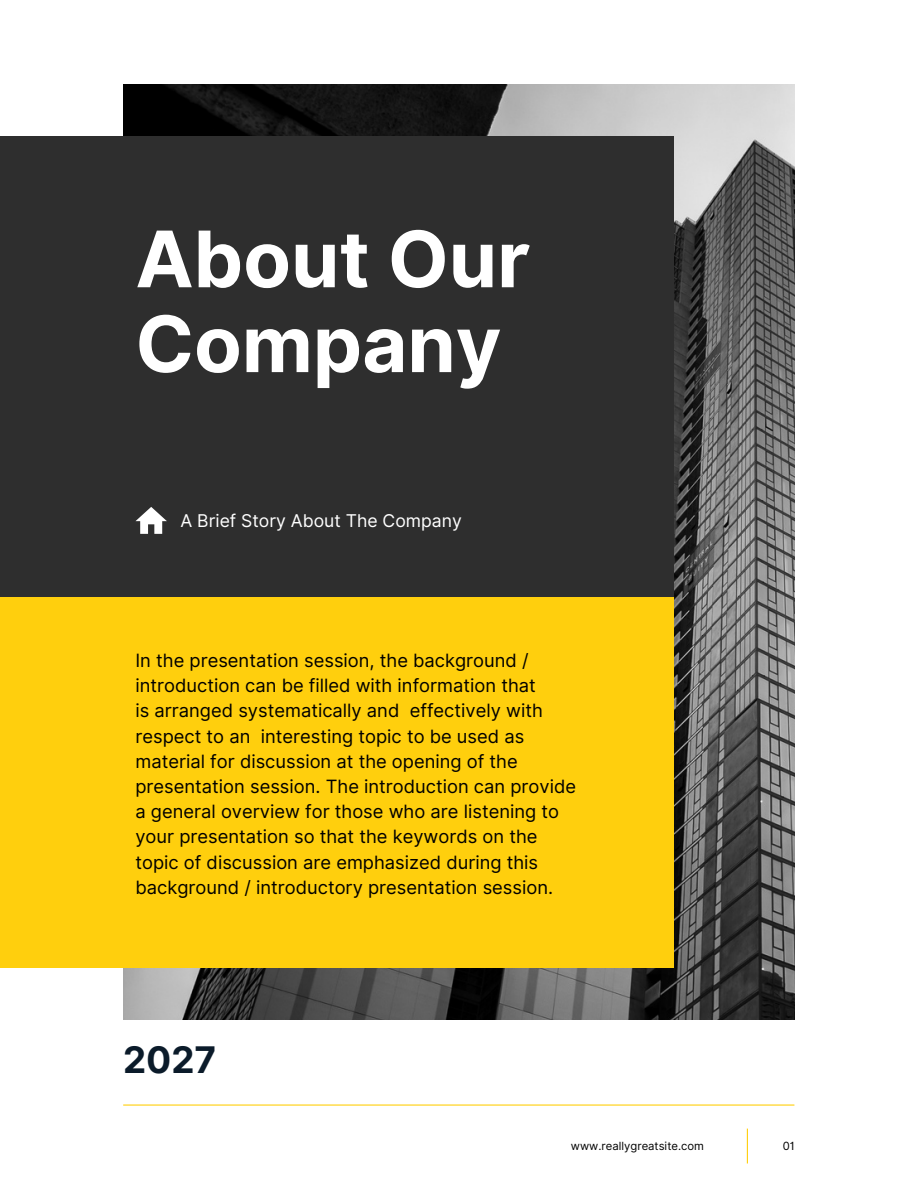
<style>
.page{position:relative;width:918px;height:1188px;background:#fff}
.page>*{position:absolute;margin:0;border:0;box-sizing:border-box;transform-origin:0 0}
.t1{font:700 77.85px/84.9px "Inter";color:#fff}
.t2{font:700 36.75px "Inter";color:#0b1b2a}
.t3{font:18.3px "Inter";color:#000}
.t4{font:17.55px "Inter";color:#fff}
.t5{font:11.25px "Inter";color:#000}
</style>
<div class="page">
<img style="left:123px;top:84px;width:672px;height:936px">
<div style="left:0;top:136px;width:674px;height:461px;background:#2e2e2e"></div>
<div style="left:0;top:597px;width:674px;height:371px;background:#ffcf0d"></div>
<svg style="left:135px;top:507px;width:32px;height:27px"></svg>
<hr style="left:747px;top:1129px;width:1px;height:34px;background:#ffcf0d">
<hr style="left:124px;top:1104px;width:670px;height:2px;background:#ffcf0d">
<p class="t1" style="left:135px;top:217px;width:397px">About Our<br>Company</p>
<p class="t4" style="left:180px;top:510px;width:283px">A Brief Story About The Company</p>
<p class="t3" style="left:135px;top:649px;width:395px">In the presentation session, the background /</p>
<p class="t3" style="left:135px;top:675px;width:402px">introduction can be filled with information that</p>
<p class="t3" style="left:135px;top:700px;width:409px">is arranged systematically and effectively with</p>
<p class="t3" style="left:135px;top:725px;width:390px">respect to an interesting topic to be used as</p>
<p class="t3" style="left:135px;top:750px;width:384px">material for discussion at the opening of the</p>
<p class="t3" style="left:135px;top:775px;width:442px">presentation session. The introduction can provide</p>
<p class="t3" style="left:135px;top:801px;width:425px">a general overview for those who are listening to</p>
<p class="t3" style="left:135px;top:826px;width:404px">your presentation so that the keywords on the</p>
<p class="t3" style="left:135px;top:851px;width:404px">topic of discussion are emphasized during this</p>
<p class="t3" style="left:135px;top:876px;width:419px">background / introductory presentation session.</p>
<p class="t2" style="left:123px;top:1037px;width:95px">2027</p>
<p class="t5" style="left:571px;top:1139px;width:135px">www.reallygreatsite.com</p>
<p class="t5" style="left:783px;top:1139px;width:14px">01</p>
</div>
